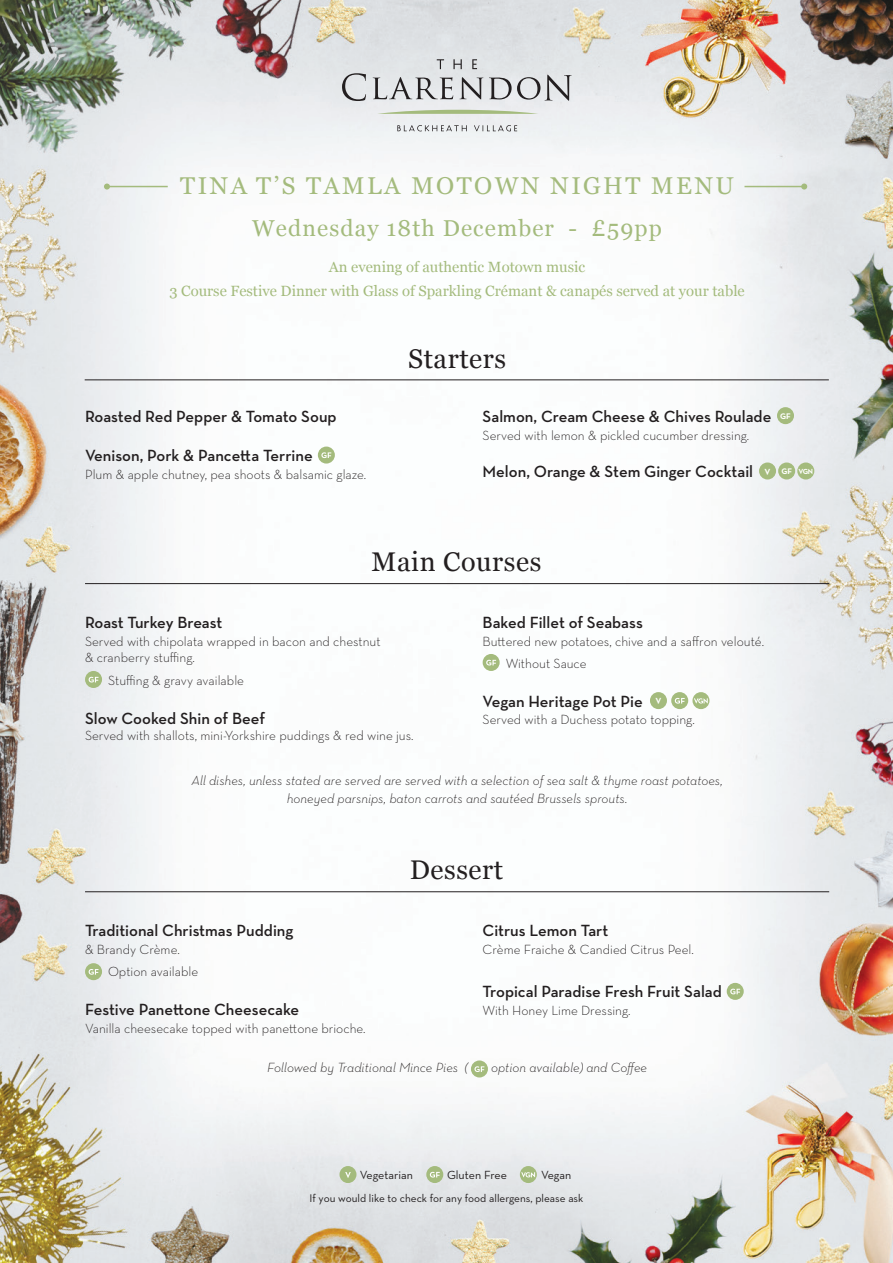
<style>
.page{position:relative;width:893px;height:1263px;background:#fff}
.page>*{position:absolute;margin:0;border:0;box-sizing:border-box;transform-origin:0 0}
.body_text{font:27px "Georgia";letter-spacing:.02em;color:#231f20}
.t1{font:24.3px "Georgia";letter-spacing:.1em;color:#a4bb7d}
.t2{font:22.95px "Georgia";letter-spacing:.05em;color:#a4bb7d}
.body_text-2{font:600 16.5px "Neutraface Text";color:#231f20}
.t3{font:14.85px "Georgia";color:#a4bb7d}
.body_text-3{font:300 13.5px/22.5px "Neutraface Text";color:#231f20}
.body_text-4{font:italic 300 13.5px/18px "Neutraface Text";color:#231f20;text-align:center}
.body_text-5{font:12px "Neutraface Text";color:#231f20}
.body_text-6{font:11.25px "Neutraface Text";color:#231f20}
.body_text-7{font:700 9px "Neutraface Text";color:#fff}
.body_text-8{font:700 8.25px "Neutraface Text";color:#fff}
.body_text-9{font:700 7.5px "Neutraface Text";color:#fff}
</style>
<div class="page">
<img style="left:0;top:0;width:893px;height:1263px">
<svg style="left:437px;top:59px;width:7px;height:10px"></svg>
<svg style="left:453px;top:59px;width:9px;height:10px"></svg>
<svg style="left:472px;top:59px;width:5px;height:10px"></svg>
<svg style="left:342px;top:73px;width:24px;height:28px"></svg>
<svg style="left:373px;top:77px;width:80px;height:22px;background:#b9babc"></svg>
<svg style="left:460px;top:77px;width:23px;height:22px"></svg>
<svg style="left:489px;top:75px;width:83px;height:26px;background:#bcbdbf"></svg>
<svg style="left:377px;top:110px;width:161px;height:4px"></svg>
<svg style="left:397px;top:125px;width:70px;height:6px"></svg>
<svg style="left:474px;top:125px;width:43px;height:6px"></svg>
<hr style="left:107px;top:186px;width:61px;height:1px;background:#a4bb7d">
<svg style="left:104px;top:184px;width:6px;height:6px"></svg>
<hr style="left:744px;top:186px;width:60px;height:1px;background:#a4bb7d">
<svg style="left:801px;top:184px;width:6px;height:6px"></svg>
<hr style="left:85px;top:380px;width:744px;height:1px;background:#231f20">
<hr style="left:85px;top:583px;width:744px;height:1px;background:#231f20">
<hr style="left:85px;top:891px;width:744px;height:1px;background:#231f20">
<div style="left:318px;top:447px;width:17px;height:17px;background:#a4bb7d;border-radius:50%"></div>
<svg style="left:321px;top:452px;width:10px;height:6px"></svg>
<div style="left:759px;top:462px;width:17px;height:17px;background:#a4bb7d;border-radius:50%"></div>
<div style="left:778px;top:462px;width:17px;height:17px;background:#a4bb7d;border-radius:50%"></div>
<div style="left:797px;top:462px;width:17px;height:17px;background:#a4bb7d;border-radius:50%"></div>
<div style="left:85px;top:671px;width:17px;height:17px;background:#a4bb7d;border-radius:50%"></div>
<svg style="left:89px;top:677px;width:9px;height:5px"></svg>
<div style="left:85px;top:963px;width:17px;height:17px;background:#a4bb7d;border-radius:50%"></div>
<svg style="left:89px;top:969px;width:9px;height:6px"></svg>
<div style="left:483px;top:654px;width:17px;height:17px;background:#a4bb7d;border-radius:50%"></div>
<svg style="left:486px;top:660px;width:10px;height:5px"></svg>
<div style="left:727px;top:983px;width:17px;height:17px;background:#a4bb7d;border-radius:50%"></div>
<svg style="left:730px;top:989px;width:10px;height:5px"></svg>
<div style="left:471px;top:1060px;width:17px;height:17px;background:#a4bb7d;border-radius:50%"></div>
<svg style="left:474px;top:1066px;width:10px;height:6px"></svg>
<div style="left:777px;top:407px;width:17px;height:17px;background:#a4bb7d;border-radius:50%"></div>
<svg style="left:692px;top:692px;width:17px;height:17px"></svg>
<svg style="left:694px;top:698px;width:14px;height:5px"></svg>
<div style="left:650px;top:692px;width:17px;height:17px;background:#a4bb7d;border-radius:50%"></div>
<div style="left:671px;top:692px;width:17px;height:17px;background:#a4bb7d;border-radius:50%"></div>
<svg style="left:675px;top:698px;width:10px;height:6px"></svg>
<div style="left:339px;top:1166px;width:17px;height:17px;background:#a4bb7d;border-radius:50%"></div>
<svg style="left:345px;top:1172px;width:6px;height:6px"></svg>
<div style="left:426px;top:1166px;width:17px;height:17px;background:#a4bb7d;border-radius:50%"></div>
<svg style="left:430px;top:1172px;width:10px;height:5px"></svg>
<div style="left:520px;top:1166px;width:17px;height:17px;background:#a4bb7d;border-radius:50%"></div>
<svg style="left:521px;top:1172px;width:14px;height:5px"></svg>
<p class="t1" style="left:180px;top:167px;width:555px">TINA T’S TAMLA MOTOWN NIGHT MENU</p>
<p class="t2" style="left:252px;top:211px;width:411px">Wednesday 18th December - £59pp</p>
<p class="t3" style="left:329px;top:256px;width:258px">An evening of authentic Motown music</p>
<p class="t3" style="left:169px;top:280px;width:577px">3 Course Festive Dinner with Glass of Sparkling Crémant &amp; canapés served at your table</p>
<p class="body_text-2" style="left:85px;top:406px;width:253px">Roasted Red Pepper &amp; Tomato Soup</p>
<p class="body_text-2" style="left:85px;top:445px;width:229px">Venison, Pork &amp; Pancetta Terrine</p>
<p class="body_text-3" style="left:85px;top:463px;width:283px">Plum &amp; apple chutney, pea shoots &amp; balsamic glaze.</p>
<p class="body_text" style="left:408px;top:339px;width:100px">Starters</p>
<p class="body_text-2" style="left:483px;top:406px;width:290px">Salmon, Cream Cheese &amp; Chives Roulade</p>
<p class="body_text-3" style="left:483px;top:424px;width:268px">Served with lemon &amp; pickled cucumber dressing.</p>
<p class="body_text-2" style="left:483px;top:461px;width:272px">Melon, Orange &amp; Stem Ginger Cocktail</p>
<p class="body_text-7" style="left:764px;top:466px;width:7px">V</p>
<p class="body_text-8" style="left:781px;top:466px;width:12px">GF</p>
<p class="body_text-9" style="left:798px;top:466px;width:16px">VGN</p>
<p class="body_text-8" style="left:780px;top:410px;width:12px">GF</p>
<p class="body_text" style="left:372px;top:542px;width:171px">Main Courses</p>
<p class="body_text-2" style="left:85px;top:611px;width:139px">Roast Turkey Breast</p>
<p class="body_text-3" style="left:85px;top:632px;width:297px;line-height:16.5px">Served with chipolata wrapped in bacon and chestnut &amp; cranberry stuffing.</p>
<p class="body_text-3" style="left:108px;top:668px;width:138px">Stuffing &amp; gravy available</p>
<p class="body_text-2" style="left:85px;top:707px;width:182px">Slow Cooked Shin of Beef</p>
<p class="body_text-3" style="left:85px;top:724px;width:330px">Served with shallots, mini-Yorkshire puddings &amp; red wine jus.</p>
<p class="body_text-2" style="left:483px;top:611px;width:162px">Baked Fillet of Seabass</p>
<p class="body_text-3" style="left:506px;top:629px;width:260px;text-indent:-23px">Buttered new potatoes, chive and a saffron velouté.<br>Without Sauce</p>
<p class="body_text-2" style="left:483px;top:691px;width:162px">Vegan Heritage Pot Pie</p>
<p class="body_text-3" style="left:483px;top:707px;width:214px">Served with a Duchess potato topping.</p>
<p class="body_text-7" style="left:655px;top:695px;width:7px">V</p>
<p class="body_text-4" style="left:191px;top:771px;width:533px">All dishes, unless stated are served are served with a selection of sea salt &amp; thyme roast potatoes, honeyed parsnips, baton carrots and sautéed Brussels sprouts.</p>
<p class="body_text-2" style="left:85px;top:920px;width:210px">Traditional Christmas Pudding</p>
<p class="body_text-3" style="left:108px;top:937px;width:92px;text-indent:-23px">&amp; Brandy Crème.<br>Option available</p>
<p class="body_text-2" style="left:85px;top:999px;width:216px">Festive Panettone Cheesecake</p>
<p class="body_text-3" style="left:85px;top:1017px;width:282px">Vanilla cheesecake topped with panettone brioche.</p>
<p class="body_text" style="left:410px;top:850px;width:95px">Dessert</p>
<p class="body_text-2" style="left:483px;top:920px;width:127px">Citrus Lemon Tart</p>
<p class="body_text-3" style="left:483px;top:937px;width:213px">Crème Fraiche &amp; Candied Citrus Peel.</p>
<p class="body_text-2" style="left:483px;top:981px;width:241px">Tropical Paradise Fresh Fruit Salad</p>
<p class="body_text-3" style="left:483px;top:999px;width:150px">With Honey Lime Dressing.</p>
<p class="body_text-4" style="left:267px;top:1058px;width:203px">Followed by Traditional Mince Pies (</p>
<p class="body_text-4" style="left:491px;top:1058px;width:157px">option available) and Coffee</p>
<p class="body_text-5" style="left:360px;top:1167px;width:54px">Vegetarian</p>
<p class="body_text-5" style="left:447px;top:1167px;width:61px">Gluten Free</p>
<p class="body_text-5" style="left:541px;top:1167px;width:32px">Vegan</p>
<p class="body_text-6" style="left:310px;top:1191px;width:275px">If you would like to check for any food allergens, please ask</p>
</div>
